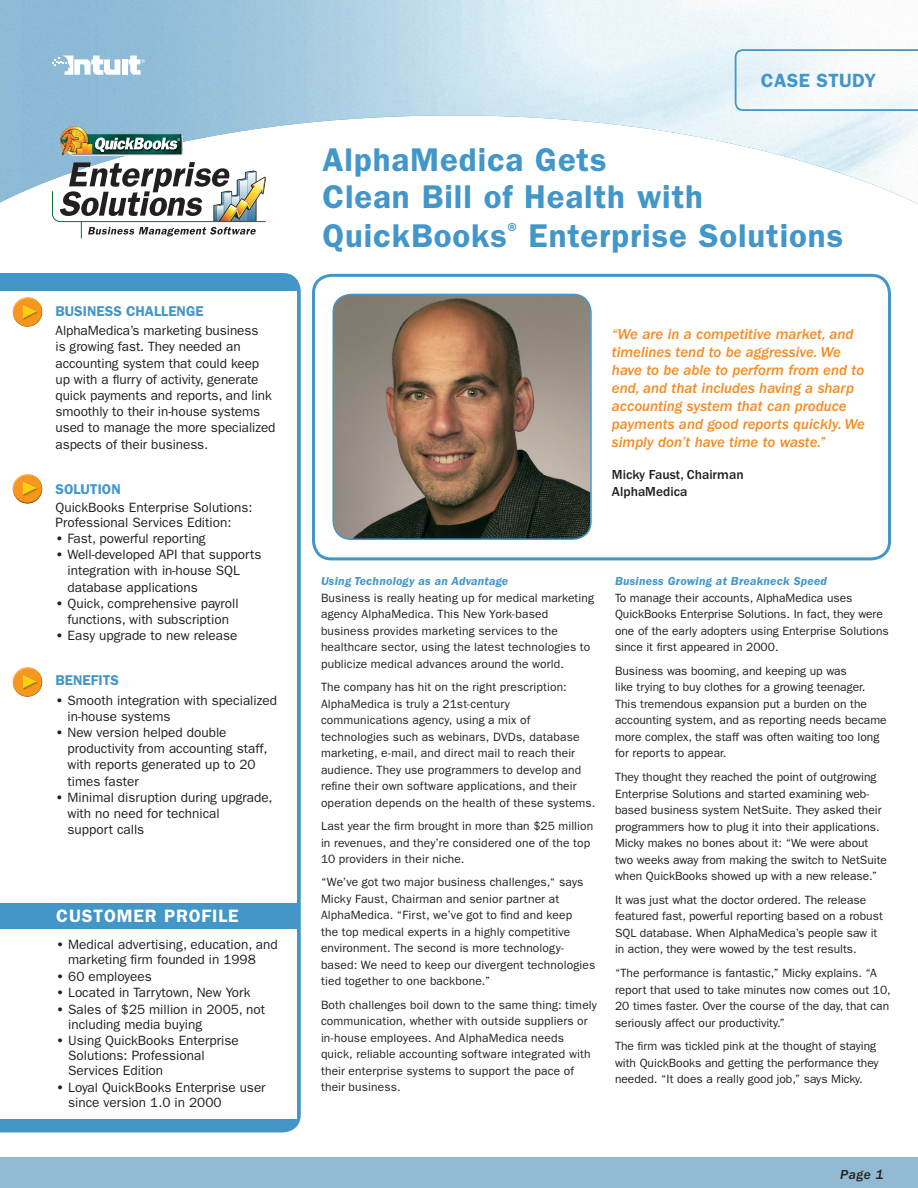
<style>
.page{position:relative;width:918px;height:1188px;background:#fff}
.page>*{position:absolute;margin:0;border:0;box-sizing:border-box;transform-origin:0 0}
.t1{font:600 33px "ITC Franklin Gothic Std";letter-spacing:.025em;color:#4296c8}
.t2{font:600 19.2px "ITC Franklin Gothic Std";letter-spacing:.02em;color:#4296c8}
.t3{font:600 18px "ITC Franklin Gothic Std";letter-spacing:.05em;color:#fff}
.t4{font:15px/18px "ITC Franklin Gothic Std Med It";color:#f68b1f}
.t5{font:600 14.25px "ITC Franklin Gothic Std";color:#4296c8}
.t6{font:13.5px/16.2px "ITC Franklin Gothic Std";color:#231f20}
.t7{font:500 13.5px "ITC Franklin Gothic Std";color:#231f20}
.t8{font:13.5px "ITC Franklin Gothic Std Med It";color:#231f20}
.no_kidding{font:12px/16.5px "ITC Franklin Gothic Std";letter-spacing:.005em;color:#231f20}
.no_kidding-2{font:italic 600 12px "ITC Franklin Gothic Std";letter-spacing:.02em;color:#4296c8}
.s1{font-weight:600}
.s2{font-weight:600;font-style:italic;color:#4296c8}
</style>
<div class="page">
<svg style="left:0;top:273px;width:301px;height:859px;background:#4698c9"></svg>
<div style="left:0;top:291px;width:297px;height:828px;background:#fff"></div>
<img style="left:12px;top:297px;width:31px;height:30px;border-radius:50%">
<img style="left:12px;top:474px;width:31px;height:30px;border-radius:50%">
<img style="left:12px;top:667px;width:31px;height:30px;border-radius:50%">
<div style="left:0;top:903px;width:298px;height:26px;background:#4296c8"></div>
<svg style="left:52px;top:56px;width:68px;height:19px"></svg>
<svg style="left:128px;top:56px;width:17px;height:19px"></svg>
<svg style="left:735px;top:49px;width:183px;height:62px"></svg>
<div style="left:0;top:1158px;width:918px;height:30px;background:#92bad2"></div>
<img style="left:60px;top:126px;width:121px;height:30px">
<svg style="left:69px;top:136px;width:114px;height:19px"></svg>
<svg style="left:52px;top:162px;width:214px;height:76px"></svg>
<div style="left:312px;top:274px;width:579px;height:286px;border:3px solid #4296c8;border-radius:18px"></div>
<img style="left:333px;top:294px;width:258px;height:245px;border-radius:18px">
<div style="left:332px;top:294px;width:260px;height:246px;border:2px solid #4296c8;border-radius:18px"></div>
<p class="t5" style="left:56px;top:302px;width:51px">Business</p>
<p class="t5" style="left:126px;top:302px;width:19px">Challe</p>
<p class="t5" style="left:177px;top:302px;width:19px">nge</p>
<p class="t6" style="left:56px;top:323px;width:222px">AlphaMedica’s marketing business<br>is growing fast. They needed an accounting system that could keep up with a flurry of activity, generate quick payments and reports, and link smoothly to their in-house systems used to manage the more specialized aspects of their business.</p>
<p class="t5" style="left:56px;top:480px;width:18px">Solutio</p>
<p class="t5" style="left:111px;top:480px;width:11px">n</p>
<p class="t6" style="left:56px;top:500px;width:199px;line-height:15px">QuickBooks Enterprise Solutions:<br>Professional Services Edition:</p>
<p class="t6" style="left:56px;top:530px;width:152px"><span class="s1">•</span> Fast, powerful reporting</p>
<p class="t6" style="left:68px;top:547px;width:195px;text-indent:-12px"><span class="s1">•</span> Well-developed API that supports integration with in-house SQL database applications</p>
<p class="t6" style="left:56px;top:595px;width:185px;text-align:center"><span class="s1">•</span> Quick, comprehensive payroll functions, with subscription</p>
<p class="t6" style="left:56px;top:628px;width:183px"><span class="s1">•</span> Easy upgrade to new release</p>
<p class="t5" style="left:56px;top:672px;width:36px">Benefits</p>
<p class="t6" style="left:68px;top:692px;width:211px;text-indent:-12px"><span class="s1">•</span> Smooth integration with specialized in-house systems</p>
<p class="t6" style="left:68px;top:725px;width:202px;text-indent:-12px"><span class="s1">•</span> New version helped double productivity from accounting staff, with reports generated up to 20 times faster</p>
<p class="t6" style="left:68px;top:789px;width:207px;text-indent:-12px"><span class="s1">•</span> Minimal disruption during upgrade, with no need for technical<br>support calls</p>
<p class="t3" style="left:56px;top:906px;width:184px">CUSTOMER PROFILE</p>
<p class="t6" style="left:68px;top:937px;width:211px;line-height:15px;text-indent:-12px"><span class="s1">•</span> Medical advertising, education, and marketing firm founded in 1998</p>
<p class="t6" style="left:56px;top:968px;width:97px"><span class="s1">•</span> 60 employees</p>
<p class="t6" style="left:56px;top:985px;width:196px"><span class="s1">•</span> Located in Tarrytown, New York</p>
<p class="t6" style="left:68px;top:1002px;width:198px;line-height:15px;text-indent:-12px"><span class="s1">•</span> Sales of $25 million in 2005, not including media buying</p>
<p class="t6" style="left:68px;top:1033px;width:172px;line-height:15px;text-indent:-12px"><span class="s1">•</span> Using QuickBooks Enterprise<br>Solutions: Professional<br>Services Edition</p>
<p class="t6" style="left:68px;top:1080px;width:199px;line-height:15px;text-indent:-12px"><span class="s1">•</span> Loyal QuickBooks Enterprise user since version 1.0 in 2000</p>
<p class="t2" style="left:761px;top:69px;width:117px">CASE STUDY</p>
<p class="t1" style="left:322px;top:140px;width:286px">AlphaMedica Gets</p>
<p class="t1" style="left:322px;top:177px;width:382px">Clean Bill of Health with</p>
<p class="t1" style="left:322px;top:216px;width:522px">QuickBooks<sup>®</sup> Enterprise Solutions</p>
<p class="t4" style="left:612px;top:325px;width:255px">“We are in a competitive market, and timelines tend to be aggressive. We have to be able to perform from end to end, and that includes having a sharp accounting system that can produce payments and good reports quickly. We simply don’t have time to waste.”</p>
<p class="t7" style="left:612px;top:467px;width:133px">Micky Faust, Chairman</p>
<p class="t7" style="left:612px;top:483px;width:77px">AlphaMedica</p>
<p class="no_kidding-2" style="left:321px;top:574px;width:189px">Using Technology as an Advantage</p>
<p class="no_kidding" style="left:321px;top:589px;width:275px">Business is really heating up for medical marketing agency AlphaMedica. This New York-based business provides marketing services to the healthcare sector, using the latest technologies to publicize medical advances around the world.</p>
<p class="no_kidding" style="left:321px;top:679px;width:276px">The company has hit on the right prescription:<br>AlphaMedica is truly a 21st-century communications agency, using a mix of technologies such as webinars, DVDs, database marketing, e-mail, and direct mail to reach their audience. They use programmers to develop and refine their own software applications, and their operation depends on the health of these systems.</p>
<p class="no_kidding" style="left:321px;top:818px;width:274px">Last year the firm brought in more than $25 million in revenues, and they’re considered one of the top<br>10 providers in their niche.</p>
<p class="no_kidding" style="left:321px;top:874px;width:276px">“We’ve got two major business challenges,“ says Micky Faust, Chairman and senior partner at AlphaMedica. “First, we’ve got to find and keep<br>the top medical experts in a highly competitive environment. The second is more technology&shy;based: We need to keep our divergent technologies tied together to one backbone.”</p>
<p class="no_kidding" style="left:321px;top:996px;width:278px">Both challenges boil down to the same thing: timely communication, whether with outside suppliers or in-house employees. And AlphaMedica needs quick, reliable accounting software integrated with their enterprise systems to support the pace of their business.</p>
<p class="no_kidding" style="left:615px;top:573px;width:275px"><span class="s2">Business Growing at Breakneck Speed<br></span>To manage their accounts, AlphaMedica uses QuickBooks Enterprise Solutions. In fact, they were one of the early adopters using Enterprise Solutions since it first appeared in 2000.</p>
<p class="no_kidding" style="left:615px;top:663px;width:273px">Business was booming, and keeping up was<br>like trying to buy clothes for a growing teenager.<br>This tremendous expansion put a burden on the accounting system, and as reporting needs became more complex, the staff was often waiting too long for reports to appear.</p>
<p class="no_kidding" style="left:615px;top:769px;width:274px">They thought they reached the point of outgrowing Enterprise Solutions and started examining web&shy;based business system NetSuite. They asked their programmers how to plug it into their applications.<br>Micky makes no bones about it: “We were about two weeks away from making the switch to NetSuite when QuickBooks showed up with a new release.”</p>
<p class="no_kidding" style="left:615px;top:892px;width:269px">It was just what the doctor ordered. The release featured fast, powerful reporting based on a robust SQL database. When AlphaMedica’s people saw it in action, they were wowed by the test results.</p>
<p class="no_kidding" style="left:615px;top:965px;width:277px">“The performance is fantastic,” Micky explains. “A report that used to take minutes now comes out 10, 20 times faster. Over the course of the day, that can seriously affect our productivity.”</p>
<p class="no_kidding" style="left:615px;top:1038px;width:265px">The firm was tickled pink at the thought of staying with QuickBooks and getting the performance they needed. “It does a really good job,” says Micky.</p>
<p class="t8" style="left:840px;top:1167px;width:45px">Page 1</p>
</div>
